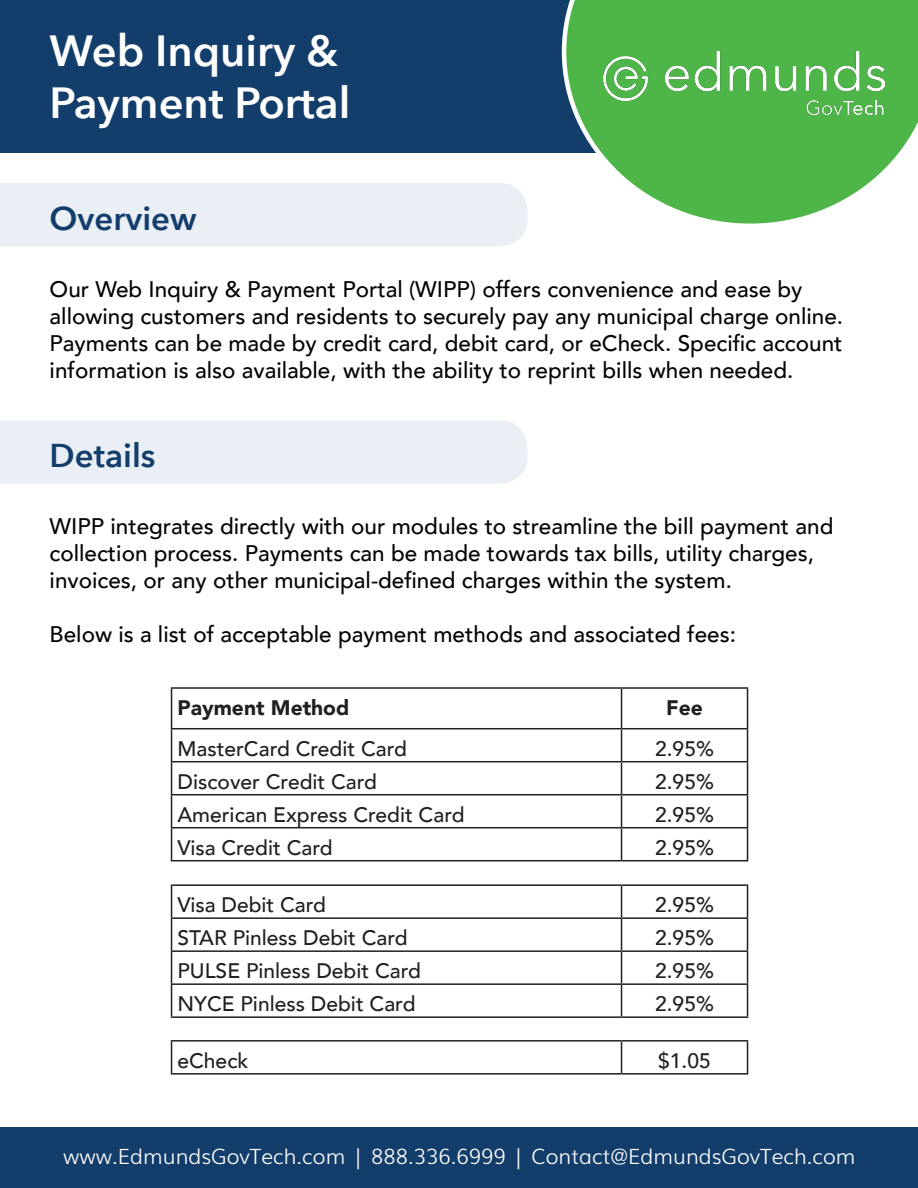
<style>
.page{position:relative;width:918px;height:1188px;background:#fff}
.page>*{position:absolute;margin:0;border:0;box-sizing:border-box;transform-origin:0 0}
.t1{font:600 43.5px "Avenir Next";color:#fff}
.t2{font:600 33px "Avenir Next";color:#133e6b}
.t3{font:500 22.5px/27px "Avenir";color:#040503}
.t4{font:500 21px "Avenir";color:#231f20}
.t5{font:300 21px "Muli";color:#fff}
.t6{font:900 21px "Avenir";color:#231f20}
</style>
<div class="page">
<div style="left:0;top:0;width:872px;height:153px;background:#133e6b"></div>
<div style="left:0;top:1127px;width:918px;height:61px;background:#133e6b"></div>
<svg style="left:562px;top:0;width:356px;height:224px"></svg>
<img style="left:604px;top:51px;width:281px;height:64px">
<div style="left:0;top:183px;width:528px;height:64px;background:#eaeff5"></div>
<div style="left:0;top:420px;width:528px;height:64px;background:#eaeff5"></div>
<hr style="left:171px;top:687px;width:451px;height:2px;background:#231f20">
<hr style="left:171px;top:689px;width:1px;height:39px;background:#231f20">
<hr style="left:622px;top:687px;width:126px;height:2px;background:#231f20">
<hr style="left:621px;top:689px;width:1px;height:39px;background:#231f20">
<hr style="left:747px;top:689px;width:1px;height:39px;background:#231f20">
<hr style="left:171px;top:728px;width:451px;height:1px;background:#231f20">
<hr style="left:171px;top:729px;width:1px;height:32px;background:#231f20">
<hr style="left:622px;top:728px;width:126px;height:1px;background:#231f20">
<hr style="left:621px;top:729px;width:1px;height:32px;background:#231f20">
<hr style="left:747px;top:729px;width:1px;height:32px;background:#231f20">
<hr style="left:171px;top:761px;width:451px;height:1px;background:#231f20">
<hr style="left:171px;top:762px;width:1px;height:32px;background:#231f20">
<hr style="left:622px;top:761px;width:126px;height:1px;background:#231f20">
<hr style="left:621px;top:762px;width:1px;height:32px;background:#231f20">
<hr style="left:747px;top:762px;width:1px;height:32px;background:#231f20">
<hr style="left:171px;top:794px;width:451px;height:1px;background:#231f20">
<hr style="left:171px;top:795px;width:1px;height:32px;background:#231f20">
<hr style="left:622px;top:794px;width:126px;height:1px;background:#231f20">
<hr style="left:621px;top:795px;width:1px;height:32px;background:#231f20">
<hr style="left:747px;top:795px;width:1px;height:32px;background:#231f20">
<hr style="left:171px;top:827px;width:451px;height:1px;background:#231f20">
<hr style="left:171px;top:828px;width:1px;height:32px;background:#231f20">
<hr style="left:622px;top:827px;width:126px;height:1px;background:#231f20">
<hr style="left:621px;top:828px;width:1px;height:32px;background:#231f20">
<hr style="left:747px;top:828px;width:1px;height:32px;background:#231f20">
<hr style="left:171px;top:860px;width:451px;height:1px;background:#231f20">
<hr style="left:622px;top:860px;width:126px;height:1px;background:#231f20">
<hr style="left:171px;top:884px;width:451px;height:2px;background:#231f20">
<hr style="left:171px;top:886px;width:1px;height:31px;background:#231f20">
<hr style="left:622px;top:884px;width:126px;height:2px;background:#231f20">
<hr style="left:621px;top:886px;width:1px;height:31px;background:#231f20">
<hr style="left:747px;top:886px;width:1px;height:31px;background:#231f20">
<hr style="left:171px;top:917px;width:451px;height:2px;background:#231f20">
<hr style="left:171px;top:919px;width:1px;height:31px;background:#231f20">
<hr style="left:622px;top:917px;width:126px;height:2px;background:#231f20">
<hr style="left:621px;top:919px;width:1px;height:31px;background:#231f20">
<hr style="left:747px;top:919px;width:1px;height:31px;background:#231f20">
<hr style="left:171px;top:950px;width:451px;height:2px;background:#231f20">
<hr style="left:171px;top:952px;width:1px;height:31px;background:#231f20">
<hr style="left:622px;top:950px;width:126px;height:2px;background:#231f20">
<hr style="left:621px;top:952px;width:1px;height:31px;background:#231f20">
<hr style="left:747px;top:952px;width:1px;height:31px;background:#231f20">
<hr style="left:171px;top:983px;width:451px;height:2px;background:#231f20">
<hr style="left:171px;top:985px;width:1px;height:31px;background:#231f20">
<hr style="left:622px;top:983px;width:126px;height:2px;background:#231f20">
<hr style="left:621px;top:985px;width:1px;height:31px;background:#231f20">
<hr style="left:747px;top:985px;width:1px;height:31px;background:#231f20">
<hr style="left:171px;top:1016px;width:451px;height:2px;background:#231f20">
<hr style="left:622px;top:1016px;width:126px;height:2px;background:#231f20">
<hr style="left:171px;top:1040px;width:451px;height:2px;background:#231f20">
<hr style="left:171px;top:1042px;width:1px;height:31px;background:#231f20">
<hr style="left:622px;top:1040px;width:126px;height:2px;background:#231f20">
<hr style="left:621px;top:1042px;width:1px;height:31px;background:#231f20">
<hr style="left:747px;top:1042px;width:1px;height:31px;background:#231f20">
<hr style="left:171px;top:1073px;width:451px;height:2px;background:#231f20">
<hr style="left:622px;top:1073px;width:126px;height:2px;background:#231f20">
<p class="t1" style="left:50px;top:14px;width:290px">Web Inquiry &amp;</p>
<p class="t1" style="left:50px;top:66px;width:302px">Payment Portal</p>
<p class="t2" style="left:50px;top:190px;width:149px">Overview</p>
<p class="t3" style="left:50px;top:275px;width:795px">Our Web Inquiry &amp; Payment Portal (WIPP) offers convenience and ease by allowing customers and residents to securely pay any municipal charge online.<br>Payments can be made by credit card, debit card, or eCheck. Specific account information is also available, with the ability to reprint bills when needed.</p>
<p class="t2" style="left:50px;top:427px;width:107px">Details</p>
<p class="t3" style="left:50px;top:512px;width:785px">WIPP integrates directly with our modules to streamline the bill payment and collection process. Payments can be made towards tax bills, utility charges, invoices, or any other municipal-defined charges within the system.</p>
<p class="t3" style="left:50px;top:620px;width:688px">Below is a list of acceptable payment methods and associated fees:</p>
<p class="t6" style="left:178px;top:690px;width:173px">Payment Method</p>
<p class="t6" style="left:666px;top:690px;width:38px">Fee</p>
<p class="t4" style="left:178px;top:730px;width:231px">MasterCard Credit Card</p>
<p class="t4" style="left:655px;top:730px;width:60px">2.95%</p>
<p class="t4" style="left:178px;top:763px;width:201px">Discover Credit Card</p>
<p class="t4" style="left:655px;top:763px;width:60px">2.95%</p>
<p class="t4" style="left:178px;top:796px;width:289px">American Express Credit Card</p>
<p class="t4" style="left:655px;top:796px;width:60px">2.95%</p>
<p class="t4" style="left:178px;top:829px;width:157px">Visa Credit Card</p>
<p class="t4" style="left:655px;top:829px;width:60px">2.95%</p>
<p class="t4" style="left:178px;top:887px;width:150px">Visa Debit Card</p>
<p class="t4" style="left:655px;top:887px;width:60px">2.95%</p>
<p class="t4" style="left:178px;top:920px;width:232px">STAR Pinless Debit Card</p>
<p class="t4" style="left:655px;top:920px;width:60px">2.95%</p>
<p class="t4" style="left:178px;top:953px;width:245px">PULSE Pinless Debit Card</p>
<p class="t4" style="left:655px;top:953px;width:60px">2.95%</p>
<p class="t4" style="left:178px;top:986px;width:240px">NYCE Pinless Debit Card</p>
<p class="t4" style="left:655px;top:986px;width:60px">2.95%</p>
<p class="t4" style="left:178px;top:1042px;width:72px">eCheck</p>
<p class="t4" style="left:658px;top:1042px;width:54px">$1.05</p>
<p class="t5" style="left:63px;top:1140px;width:794px">www.EdmundsGovTech.com | 888.336.6999 | Contact@EdmundsGovTech.com</p>
</div>
